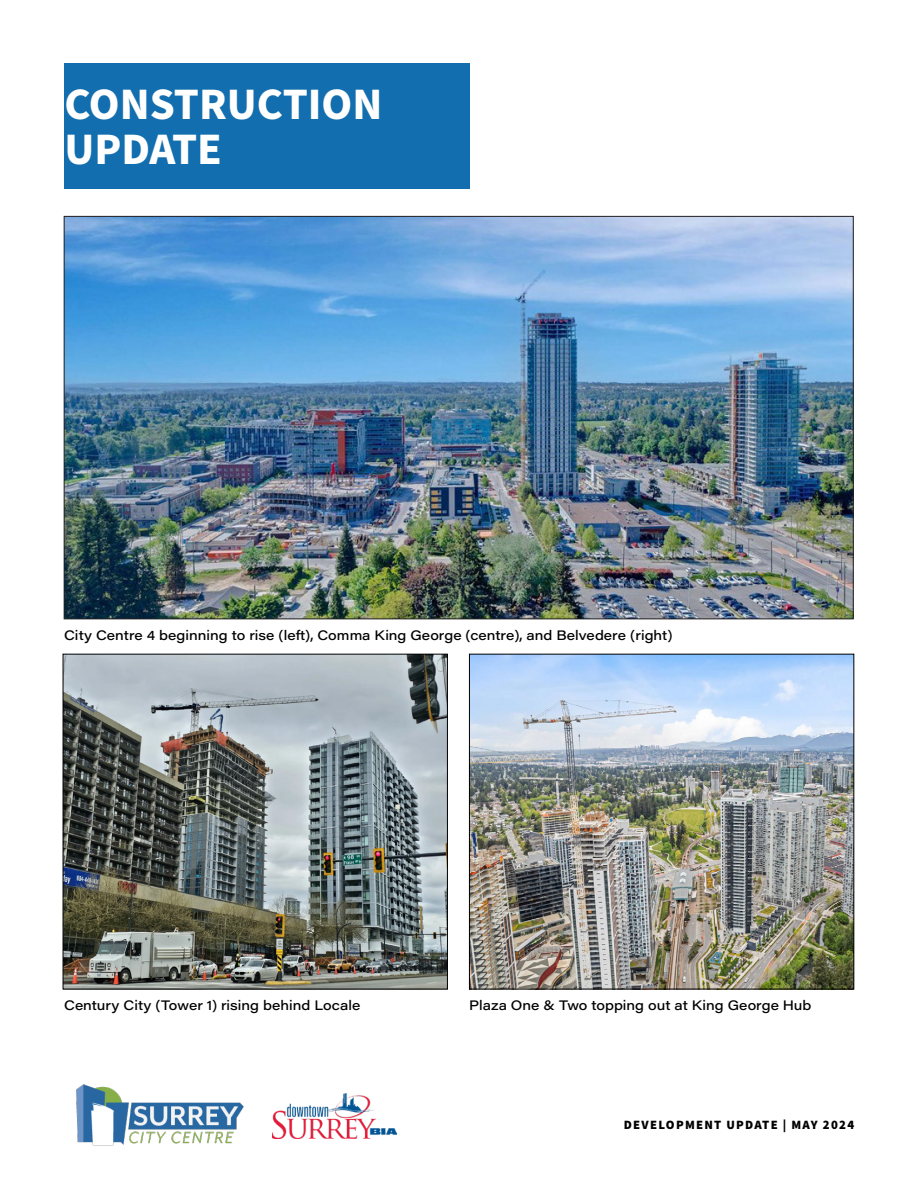
<style>
.page{position:relative;width:918px;height:1188px;background:#fff}
.page>*{position:absolute;margin:0;border:0;box-sizing:border-box;transform-origin:0 0}
.t1{font:700 45px/45px "Source Sans Pro";color:#fff}
.t2{font:13.5px "Acumin Variable Concept";color:#000001}
.t3{font:900 12.75px "Source Sans Pro";letter-spacing:.1em;color:#000001}
</style>
<div class="page">
<img style="left:66px;top:218px;width:786px;height:399px">
<img style="left:65px;top:656px;width:381px;height:331px">
<div style="left:63px;top:654px;width:385px;height:335px;border:1px solid #000001"></div>
<img style="left:471px;top:656px;width:381px;height:331px">
<div style="left:469px;top:654px;width:385px;height:335px;border:1px solid #000001"></div>
<div style="left:64px;top:64px;width:406px;height:125px;background:#126eae"></div>
<img style="left:76px;top:1084px;width:168px;height:62px">
<img style="left:272px;top:1093px;width:124px;height:46px">
<h1 class="t1" style="left:64px;top:82px;width:320px">CONSTRUCTION<br>UPDATE</h1>
<p class="t2" style="left:64px;top:626px;width:610px">City Centre 4 beginning to rise (left), Comma King George (centre), and Belvedere (right)</p>
<p class="t2" style="left:64px;top:996px;width:298px">Century City (Tower 1) rising behind Locale</p>
<p class="t2" style="left:469px;top:996px;width:344px">Plaza One &amp; Two topping out at King George Hub</p>
<p class="t3" style="left:624px;top:1116px;width:232px">DEVELOPMENT UPDATE | MAY 2024</p>
</div>
